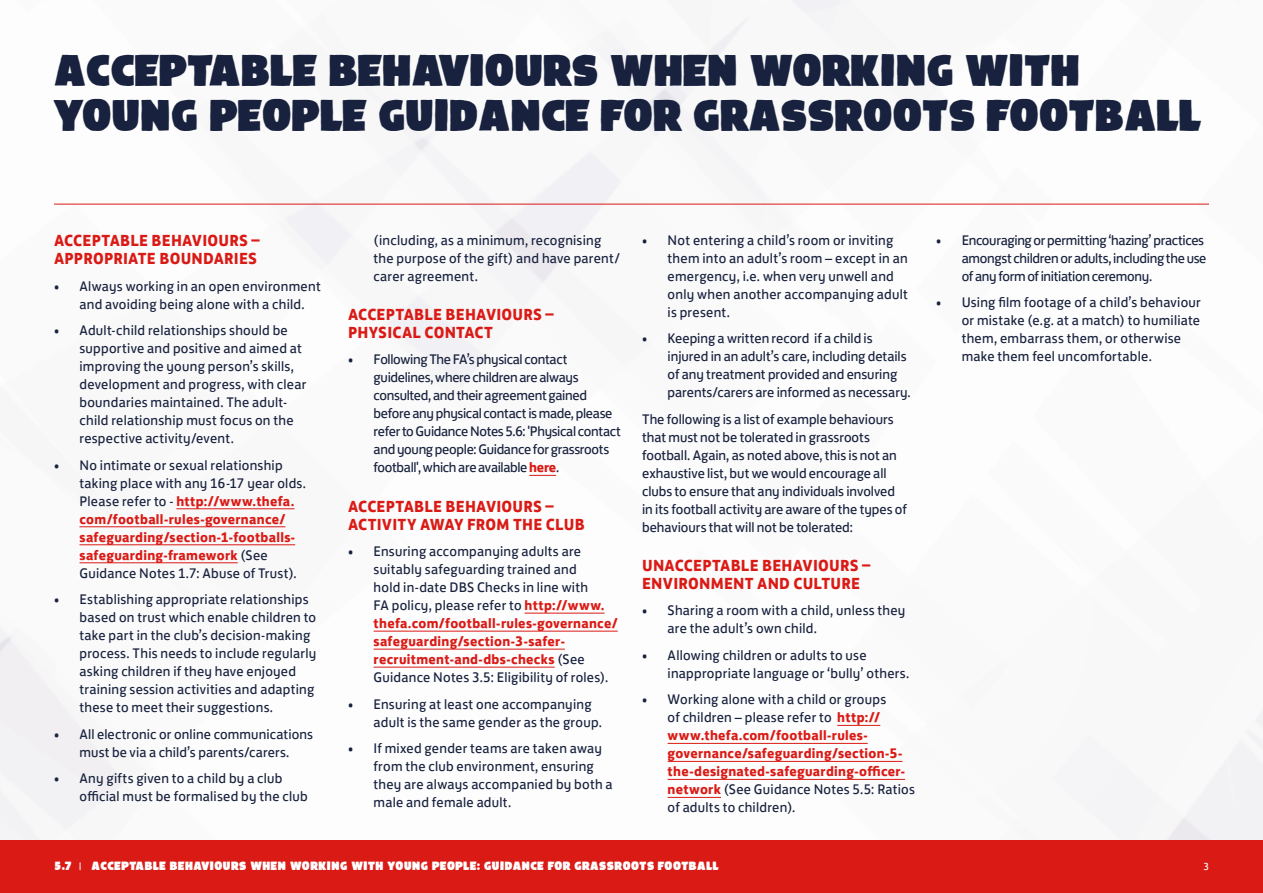
<style>
.page{position:relative;width:1263px;height:893px;background:#fff}
.page>*{position:absolute;margin:0;border:0;box-sizing:border-box;transform-origin:0 0}
.t1{font:39px/45px "FA Brush";letter-spacing:-.01em;color:#18223e}
.t2{font:700 16.5px/18px "FS Jack";letter-spacing:.015em;color:#da1a15}
.t3{font:14.25px/18px "FS Jack";letter-spacing:.015em;color:#18223e}
.t4{font:14.25px/18px "FS Jack";letter-spacing:-.02em;color:#18223e}
.t5{font:14.25px/18px "FS Jack";letter-spacing:-.005em;color:#18223e}
.t6{font:700 14.25px/18px "FS Jack";letter-spacing:.02em;color:#da1a15}
.t7{font:10.5px "FA Brush";letter-spacing:.03em;color:#fff}
.t8{font:10.5px "FS Jack";color:#fff}
.s1{font-weight:700;color:#da1a15}
.s2{font-weight:400;color:#18223e}
.s3{font-family:"FS Jack"}
</style>
<div class="page">
<hr style="left:54px;top:204px;width:1155px;height:1px;background:#da1a15">
<hr style="left:176px;top:508px;width:118px;height:1px;background:#da1a15">
<hr style="left:80px;top:526px;width:205px;height:1px;background:#da1a15">
<hr style="left:80px;top:544px;width:215px;height:1px;background:#da1a15">
<hr style="left:80px;top:562px;width:158px;height:1px;background:#da1a15">
<svg style="left:529px;top:475px;width:27px;height:1px"></svg>
<hr style="left:525px;top:613px;width:80px;height:1px;background:#da1a15">
<hr style="left:374px;top:631px;width:244px;height:1px;background:#da1a15">
<hr style="left:374px;top:649px;width:191px;height:1px;background:#da1a15">
<hr style="left:374px;top:667px;width:181px;height:1px;background:#da1a15">
<hr style="left:837px;top:725px;width:43px;height:1px;background:#da1a15">
<hr style="left:668px;top:743px;width:200px;height:1px;background:#da1a15">
<hr style="left:668px;top:761px;width:234px;height:1px;background:#da1a15">
<hr style="left:668px;top:779px;width:237px;height:1px;background:#da1a15">
<hr style="left:668px;top:797px;width:53px;height:1px;background:#da1a15">
<div style="left:0;top:840px;width:1263px;height:53px;background:#da1a15"></div>
<h1 class="t1" style="left:54px;top:51px;width:1150px">ACCEPTABLE BEHAVIOURS WHEN WORKING WITH<br>YOUNG PEOPLE GUIDANCE FOR GRASSROOTS FOOTBALL</h1>
<p class="t2" style="left:54px;top:230px;width:207px">ACCEPTABLE BEHAVIOURS –<br>APPROPRIATE BOUNDARIES</p>
<p class="t3" style="left:80px;top:276px;width:243px;text-indent:-26px">• Always working in an open environment and avoiding being alone with a child.</p>
<p class="t3" style="left:80px;top:320px;width:228px;text-indent:-26px">• Adult-child relationships should be supportive and positive and aimed at improving the young person’s skills, development and progress, with clear boundaries maintained. The adult&shy;child relationship must focus on the respective activity/event.</p>
<p class="t3" style="left:80px;top:455px;width:228px;text-indent:-26px">• No intimate or sexual relationship taking place with any 16-17 year olds.<br>Please refer to - <span class="s1">http://www.thefa. com/football-rules-governance/ safeguarding/section-1-footballs&shy;safeguarding-framework</span> (See Guidance Notes 1.7: Abuse of Trust).</p>
<p class="t3" style="left:80px;top:589px;width:238px;text-indent:-26px">• Establishing appropriate relationships based on trust which enable children to take part in the club’s decision-making process. This needs to include regularly asking children if they have enjoyed training session activities and adapting these to meet their suggestions.</p>
<p class="t3" style="left:54px;top:724px;width:261px;text-align:center">• All electronic or online communications must be via a child’s parents/carers.</p>
<p class="t3" style="left:80px;top:768px;width:230px;text-indent:-26px">• Any gifts given to a child by a club official must be formalised by the club</p>
<p class="t3" style="left:374px;top:230px;width:248px">(including, as a minimum, recognising the purpose of the gift) and have parent/ carer agreement.</p>
<p class="t2" style="left:348px;top:304px;width:207px">ACCEPTABLE BEHAVIOURS –<br>PHYSICAL CONTACT</p>
<p class="t4" style="left:374px;top:349px;width:249px;text-indent:-26px">• Following The FA’s physical contact guidelines, where children are always consulted, and their agreement gained before any physical contact is made, please refer to Guidance Notes 5.6: 'Physical contact and young people: Guidance for grassroots football', which are available <span class="s1">here</span>.</p>
<p class="t2" style="left:348px;top:496px;width:238px">ACCEPTABLE BEHAVIOURS –<br>ACTIVITY AWAY FROM THE CLUB</p>
<p class="t3" style="left:374px;top:541px;width:246px;text-indent:-26px">• Ensuring accompanying adults are suitably safeguarding trained and<br>hold in-date DBS Checks in line with<br>FA policy, please refer to <span class="s1">http://www. thefa.com/football-rules-governance/ safeguarding/section-3-safer&shy;recruitment-and-dbs-checks</span> (See Guidance Notes 3.5: Eligibility of roles).</p>
<p class="t3" style="left:374px;top:694px;width:230px;text-indent:-26px">• Ensuring at least one accompanying adult is the same gender as the group.</p>
<p class="t3" style="left:374px;top:738px;width:241px;text-indent:-26px">• If mixed gender teams are taken away from the club environment, ensuring they are always accompanied by both a male and female adult.</p>
<p class="t3" style="left:668px;top:230px;width:242px;text-indent:-26px">• Not entering a child’s room or inviting them into an adult’s room – except in an emergency, i.e. when very unwell and only when another accompanying adult is present.</p>
<p class="t3" style="left:668px;top:328px;width:245px;text-indent:-26px">• Keeping a written record if a child is injured in an adult’s care, including details of any treatment provided and ensuring parents/carers are informed as necessary.</p>
<p class="t5" style="left:642px;top:409px;width:266px">The following is a list of example behaviours that must not be tolerated in grassroots football. Again, as noted above, this is not an exhaustive list, but we would encourage all clubs to ensure that any individuals involved in its football activity are aware of the types of behaviours that will not be tolerated:</p>
<p class="t2" style="left:642px;top:555px;width:230px">UNACCEPTABLE BEHAVIOURS –<br>ENVIRONMENT AND CULTURE</p>
<p class="t3" style="left:668px;top:600px;width:239px;text-indent:-26px">• Sharing a room with a child, unless they are the adult’s own child.</p>
<p class="t3" style="left:668px;top:645px;width:243px;text-indent:-26px">• Allowing children or adults to use inappropriate language or ‘bully’ others.</p>
<p class="t6" style="left:668px;top:689px;width:249px;text-indent:-26px"><span class="s2">• Working alone with a child or groups<br>of children – please refer to</span> http:// www.thefa.com/football-rules&shy;governance/safeguarding/section-5- the-designated-safeguarding-officer&shy;network <span class="s2">(See Guidance Notes 5.5: Ratios of adults to children).</span></p>
<p class="t4" style="left:962px;top:230px;width:246px;text-indent:-26px">• Encouraging or permitting ‘hazing’ practices amongst children or adults, including the use of any form of initiation ceremony.</p>
<p class="t3" style="left:962px;top:292px;width:241px;text-indent:-26px">• Using film footage of a child’s behaviour or mistake (e.g. at a match) to humiliate them, embarrass them, or otherwise make them feel uncomfortable.</p>
<p class="t7" style="left:54px;top:862px;width:666px">5.7 <span class="s3">|</span> ACCEPTABLE BEHAVIOURS WHEN WORKING WITH YOUNG PEOPLE: GUIDANCE FOR GRASSROOTS FOOTBALL</p>
<p class="t8" style="left:1203px;top:858px;width:7px">3</p>
</div>
